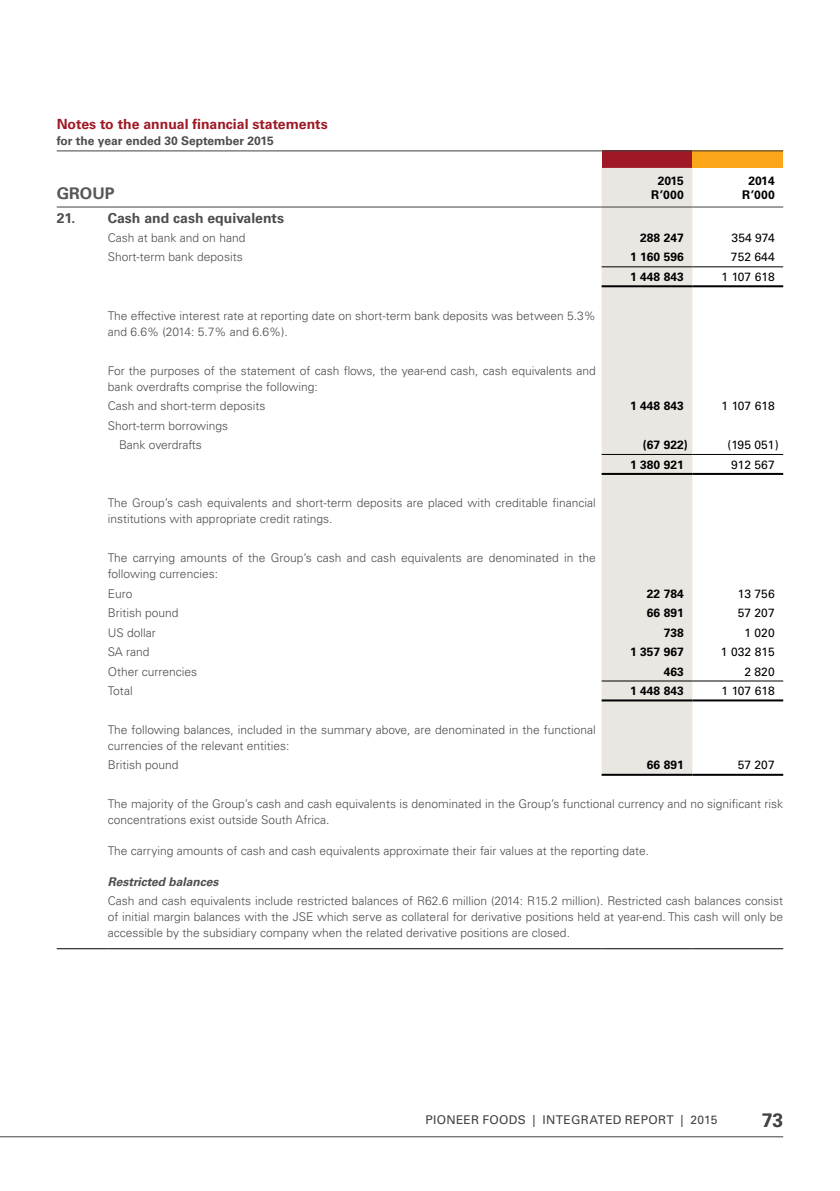
<style>
.page{position:relative;width:840px;height:1191px;background:#fff}
.page>*{position:absolute;margin:0;border:0;box-sizing:border-box;transform-origin:0 0}
.t1{font:700 19.4px "Univers LT Std";color:#414042}
.Financial_table_head{font:700 16px "Univers LT Std";letter-spacing:.005em;color:#575757}
.COPY_A_HEAD_SA{font:700 14px "Univers LT Std";color:#9e1925}
.AP_heading_1{font:700 14px "Univers LT Std";color:#4d4d4f}
.BODY_COPY_NADIA{font:300 12px/16px "Univers LT Std";color:#4d4d4f}
.Financial_figures_cu{font:700 12px "Univers LT Std";letter-spacing:.005em;color:#000}
.Financial_figures_pr{font:12px "Univers LT Std";letter-spacing:.005em;color:#000}
.Financial_copy_light{font:300 12px "Univers LT Std";color:#4d4d4f}
.t2{font:12px "Univers LT Std";letter-spacing:.03em;color:#414042}
.Financial_copy_bold{font:700 12px "Univers LT Std";color:#4d4d4f}
.Financial_copy_bold-2{font:italic 700 12px "Univers LT Std";color:#4d4d4f}
.Financial_copy_inden{font:300 12px "Univers LT Std";color:#4d4d4f}
</style>
<div class="page">
<hr style="left:0;top:1136px;width:782px;height:1px;background:#414042">
<div style="left:601px;top:151px;width:91px;height:17px;background:#9e1925"></div>
<div style="left:692px;top:151px;width:90px;height:17px;background:#faa61a"></div>
<svg style="left:601px;top:168px;width:91px;height:606px;background:#eae7e3"></svg>
<hr style="left:601px;top:206px;width:91px;height:1px;background:#414042">
<hr style="left:692px;top:206px;width:90px;height:1px;background:#414042">
<hr style="left:601px;top:454px;width:91px;height:1px;background:#000">
<hr style="left:692px;top:454px;width:90px;height:1px;background:#000">
<hr style="left:601px;top:473px;width:91px;height:2px;background:#000">
<hr style="left:692px;top:473px;width:90px;height:2px;background:#000">
<hr style="left:601px;top:266px;width:91px;height:1px;background:#000">
<hr style="left:692px;top:266px;width:90px;height:1px;background:#000">
<hr style="left:601px;top:285px;width:91px;height:2px;background:#000">
<hr style="left:692px;top:285px;width:90px;height:2px;background:#000">
<hr style="left:601px;top:680px;width:91px;height:1px;background:#000">
<hr style="left:692px;top:680px;width:90px;height:1px;background:#000">
<hr style="left:601px;top:699px;width:91px;height:2px;background:#000">
<hr style="left:692px;top:699px;width:90px;height:2px;background:#000">
<hr style="left:57px;top:948px;width:51px;height:1px;background:#000">
<hr style="left:108px;top:948px;width:493px;height:1px;background:#000">
<hr style="left:601px;top:948px;width:91px;height:1px;background:#000">
<hr style="left:692px;top:948px;width:90px;height:1px;background:#000">
<hr style="left:57px;top:150px;width:51px;height:1px;background:#414042">
<hr style="left:108px;top:150px;width:493px;height:1px;background:#414042">
<hr style="left:601px;top:150px;width:91px;height:1px;background:#414042">
<hr style="left:692px;top:150px;width:90px;height:1px;background:#414042">
<hr style="left:601px;top:774px;width:91px;height:2px;background:#000">
<hr style="left:692px;top:774px;width:90px;height:2px;background:#000">
<hr style="left:57px;top:206px;width:51px;height:1px;background:#414042">
<hr style="left:108px;top:206px;width:493px;height:1px;background:#414042">
<p class="COPY_A_HEAD_SA" style="left:57px;top:116px;width:272px">Notes to the annual financial statements</p>
<p class="Financial_copy_bold" style="left:57px;top:134px;width:218px">for the year ended 30 September 2015</p>
<p class="Financial_table_head" style="left:57px;top:184px;width:59px">GROUP</p>
<p class="Financial_figures_cu" style="left:657px;top:173px;width:28px">2015</p>
<p class="Financial_figures_cu" style="left:651px;top:188px;width:34px">R’000</p>
<p class="Financial_figures_cu" style="left:748px;top:173px;width:28px">2014</p>
<p class="Financial_figures_cu" style="left:741px;top:188px;width:34px">R’000</p>
<p class="AP_heading_1" style="left:57px;top:209px;width:20px">21.</p>
<p class="AP_heading_1" style="left:108px;top:209px;width:178px">Cash and cash equivalents</p>
<p class="Financial_copy_light" style="left:108px;top:230px;width:139px">Cash at bank and on hand</p>
<p class="Financial_figures_cu" style="left:639px;top:231px;width:45px">288 247</p>
<p class="Financial_figures_pr" style="left:731px;top:231px;width:45px">354 974</p>
<p class="Financial_copy_light" style="left:108px;top:250px;width:136px">Short-term bank deposits</p>
<p class="Financial_figures_cu" style="left:629px;top:250px;width:55px">1 160 596</p>
<p class="Financial_figures_pr" style="left:730px;top:250px;width:45px">752 644</p>
<p class="Financial_figures_cu" style="left:629px;top:270px;width:55px">1 448 843</p>
<p class="Financial_figures_pr" style="left:721px;top:269px;width:55px">1 107 618</p>
<p class="BODY_COPY_NADIA" style="left:108px;top:307px;width:489px">The effective interest rate at reporting date on short-term bank deposits was between 5.3% and 6.6% (2014: 5.7% and 6.6%).</p>
<p class="BODY_COPY_NADIA" style="left:108px;top:362px;width:489px">For the purposes of the statement of cash flows, the year-end cash, cash equivalents and bank overdrafts comprise the following:</p>
<p class="BODY_COPY_NADIA" style="left:108px;top:398px;width:159px">Cash and short-term deposits</p>
<p class="Financial_figures_cu" style="left:629px;top:399px;width:55px">1 448 843</p>
<p class="Financial_figures_pr" style="left:721px;top:399px;width:55px">1 107 618</p>
<p class="BODY_COPY_NADIA" style="left:108px;top:417px;width:122px">Short-term borrowings</p>
<p class="Financial_copy_inden" style="left:119px;top:437px;width:84px">Bank overdrafts</p>
<p class="Financial_figures_cu" style="left:642px;top:438px;width:47px">(67 922)</p>
<p class="Financial_figures_pr" style="left:727px;top:438px;width:53px">(195 051)</p>
<p class="Financial_figures_cu" style="left:629px;top:457px;width:55px">1 380 921</p>
<p class="Financial_figures_pr" style="left:730px;top:457px;width:45px">912 567</p>
<p class="BODY_COPY_NADIA" style="left:108px;top:495px;width:489px">The Group’s cash equivalents and short-term deposits are placed with creditable financial institutions with appropriate credit ratings.</p>
<p class="BODY_COPY_NADIA" style="left:108px;top:550px;width:489px">The carrying amounts of the Group’s cash and cash equivalents are denominated in the following currencies:</p>
<p class="BODY_COPY_NADIA" style="left:108px;top:585px;width:26px">Euro</p>
<p class="Financial_figures_cu" style="left:646px;top:586px;width:38px">22 784</p>
<p class="Financial_figures_pr" style="left:737px;top:586px;width:38px">13 756</p>
<p class="BODY_COPY_NADIA" style="left:108px;top:605px;width:72px">British pound</p>
<p class="Financial_figures_cu" style="left:646px;top:606px;width:38px">66 891</p>
<p class="Financial_figures_pr" style="left:737px;top:606px;width:38px">57 207</p>
<p class="BODY_COPY_NADIA" style="left:108px;top:624px;width:49px">US dollar</p>
<p class="Financial_figures_cu" style="left:663px;top:625px;width:22px">738</p>
<p class="Financial_figures_pr" style="left:744px;top:625px;width:32px">1 020</p>
<p class="BODY_COPY_NADIA" style="left:108px;top:644px;width:43px">SA rand</p>
<p class="Financial_figures_cu" style="left:629px;top:645px;width:55px">1 357 967</p>
<p class="Financial_figures_pr" style="left:720px;top:645px;width:55px">1 032 815</p>
<p class="BODY_COPY_NADIA" style="left:108px;top:663px;width:91px">Other currencies</p>
<p class="Financial_figures_cu" style="left:663px;top:664px;width:22px">463</p>
<p class="Financial_figures_pr" style="left:744px;top:664px;width:32px">2 820</p>
<p class="BODY_COPY_NADIA" style="left:108px;top:683px;width:26px">Total</p>
<p class="Financial_figures_cu" style="left:629px;top:684px;width:55px">1 448 843</p>
<p class="Financial_figures_pr" style="left:721px;top:683px;width:55px">1 107 618</p>
<p class="BODY_COPY_NADIA" style="left:108px;top:721px;width:489px">The following balances, included in the summary above, are denominated in the functional currencies of the relevant entities:</p>
<p class="BODY_COPY_NADIA" style="left:108px;top:757px;width:72px">British pound</p>
<p class="Financial_figures_cu" style="left:646px;top:758px;width:38px">66 891</p>
<p class="Financial_figures_pr" style="left:737px;top:758px;width:38px">57 207</p>
<p class="BODY_COPY_NADIA" style="left:108px;top:796px;width:676px">The majority of the Group’s cash and cash equivalents is denominated in the Group’s functional currency and no significant risk concentrations exist outside South Africa.</p>
<p class="BODY_COPY_NADIA" style="left:108px;top:843px;width:542px">The carrying amounts of cash and cash equivalents approximate their fair values at the reporting date.</p>
<p class="Financial_copy_bold-2" style="left:108px;top:874px;width:112px">Restricted balances</p>
<p class="BODY_COPY_NADIA" style="left:108px;top:893px;width:676px;text-align:justify">Cash and cash equivalents include restricted balances of R62.6 million (2014: R15.2 million). Restricted cash balances consist of initial margin balances with the JSE which serve as collateral for derivative positions held at year-end. This cash will only be accessible by the subsidiary company when the related derivative positions are closed.</p>
<p class="t2" style="left:425px;top:1113px;width:293px">PIONEER FOODS | INTEGRATED REPORT | 2015</p>
<h1 class="t1" style="left:761px;top:1108px;width:23px">73</h1>
</div>
